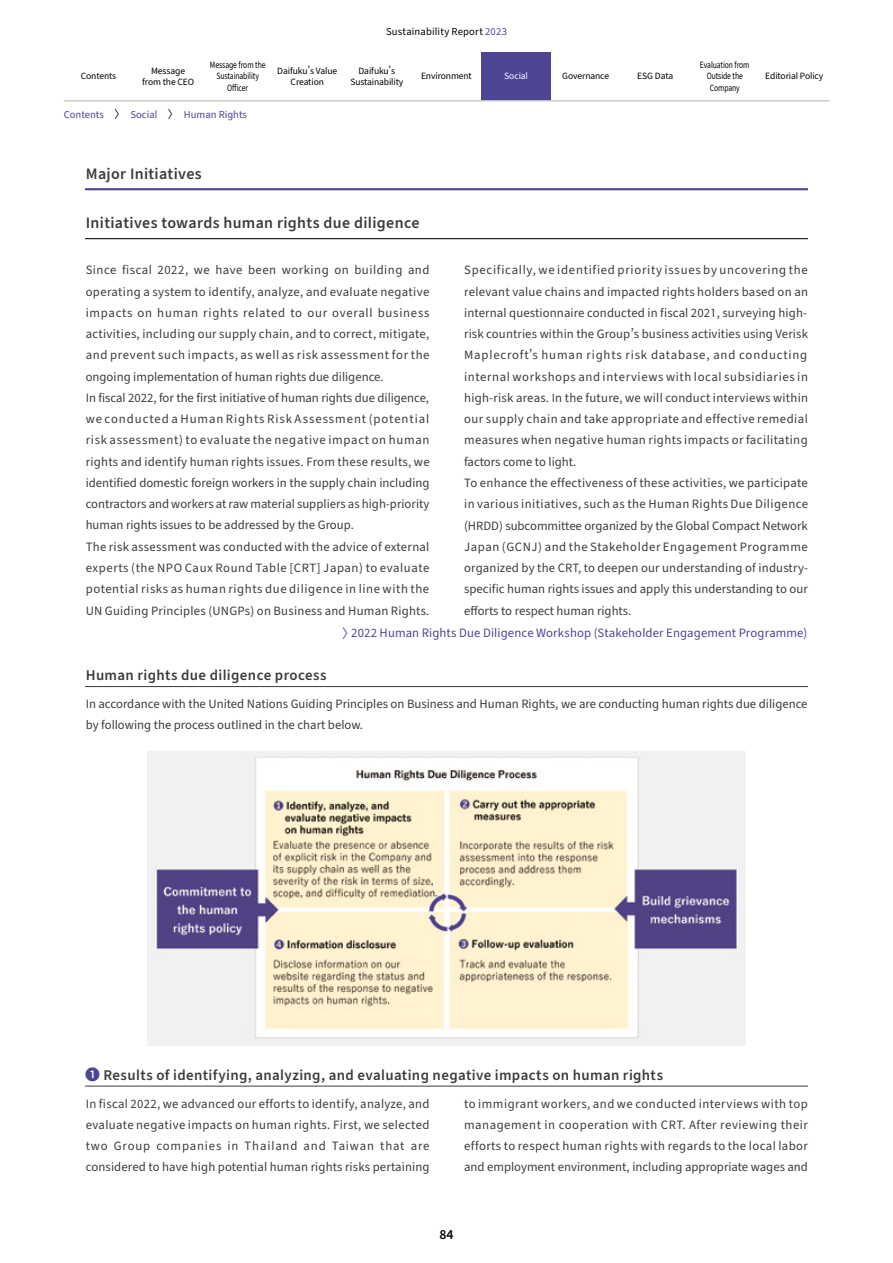
<style>
.page{position:relative;width:893px;height:1263px;background:#fff}
.page>*{position:absolute;margin:0;border:0;box-sizing:border-box;transform-origin:0 0}
.t1{font:600 15.9px "DAIFUKU Sans";letter-spacing:.02em;color:#3e3a39}
.t2{font:600 14.85px "DAIFUKU Sans";letter-spacing:.025em;color:#3e3a39}
.t3{font:600 13.8px "DAIFUKU Sans";color:#000}
.t4{font:12.75px/21.3px "DAIFUKU Sans";letter-spacing:.02em;color:#3e3a39;text-align:justify}
.t5{font:12.75px/21.3px "DAIFUKU Sans";color:#3e3a39}
.t6{font:12.75px "DAIFUKU Sans";letter-spacing:.01em;color:#4d4493}
.t7{font:10.65px "DAIFUKU Sans";color:#4d4493}
.t8{font:10.65px "DAIFUKU Sans";letter-spacing:.015em;color:#000}
.t9{font:9.6px/11.7px "DAIFUKU Sans";letter-spacing:-.015em;color:#000;text-align:center}
.t10{font:9.6px/11.7px "DAIFUKU Sans";letter-spacing:-.015em;color:#000;text-align:center;scale:.8 1}
.t11{font:9.6px "DAIFUKU Sans";letter-spacing:-.01em;color:#fff}
.s1{color:#4d4493}
.s2{font-family:"DAIFUKU Sans JP"}
.s3{font-family:"DAIFUKU Sans JP";color:#000}
.s4{font-family:"DAIFUKU Sans JP";font-weight:500;color:#4d4493}
</style>
<div class="page">
<hr style="left:64px;top:101px;width:765px;height:1px;background:#c9caca">
<hr style="left:85px;top:1086px;width:723px;height:1px;background:#3e3a39">
<hr style="left:85px;top:188px;width:723px;height:2px;background:#4d4493">
<hr style="left:85px;top:238px;width:723px;height:1px;background:#000">
<hr style="left:85px;top:686px;width:723px;height:1px;background:#3e3a39">
<img style="left:148px;top:752px;width:597px;height:294px">
<div style="left:481px;top:52px;width:70px;height:49px;background:#4d4493"></div>
<hr style="left:64px;top:100px;width:765px;height:1px;background:#c9caca">
<p class="t9" style="left:81px;top:71px;width:37px">Contents</p>
<p class="t9" style="left:142px;top:65px;width:54px">Message from the CEO</p>
<p class="t8" style="left:386px;top:25px;width:122px">Sustainability Report <span class="s1">2023</span></p>
<p class="t10" style="left:210px;top:59px;width:71px">Message from the<br>Sustainability<br>Officer</p>
<p class="t9" style="left:277px;top:65px;width:61px">Daifuku<span class="s2">’</span>s Value<br>Creation</p>
<p class="t9" style="left:350px;top:65px;width:55px">Daifuku<span class="s2">’</span>s<br>Sustainability</p>
<p class="t9" style="left:421px;top:71px;width:52px">Environment</p>
<p class="t11" style="left:504px;top:70px;width:25px">Social</p>
<p class="t9" style="left:562px;top:71px;width:48px">Governance</p>
<p class="t9" style="left:637px;top:71px;width:37px">ESG Data</p>
<p class="t7" style="left:64px;top:107px;width:185px">Contents <span class="s3">〉</span> Social <span class="s3">〉</span> Human Rights</p>
<p class="t10" style="left:700px;top:59px;width:64px">Evaluation from<br>Outside the<br>Company</p>
<p class="t9" style="left:765px;top:71px;width:60px">Editorial Policy</p>
<p class="t1" style="left:86px;top:163px;width:117px">Major Initiatives</p>
<p class="t1" style="left:86px;top:212px;width:335px">Initiatives towards human rights due diligence</p>
<p class="t4" style="left:86px;top:260px;width:345px;text-align:left">Since fiscal 2022, we have been working on building and operating a system to identify, analyze, and evaluate negative impacts on human rights related to our overall business activities, including our supply chain, and to correct, mitigate, and prevent such impacts, as well as risk assessment for the ongoing implementation of human rights due diligence.<br>In fiscal 2022, for the first initiative of human rights due diligence, we conducted a Human Rights Risk Assessment (potential risk assessment) to evaluate the negative impact on human rights and identify human rights issues. From these results, we identified domestic foreign workers in the supply chain including contractors and workers at raw material suppliers as high-priority human rights issues to be addressed by the Group.<br>The risk assessment was conducted with the advice of external experts (the NPO Caux Round Table [CRT] Japan) to evaluate potential risks as human rights due diligence in line with the UN Guiding Principles (UNGPs) on Business and Human Rights.</p>
<p class="t4" style="left:464px;top:260px;width:345px;text-align:left">Specifically, we identified priority issues by uncovering the relevant value chains and impacted rights holders based on an internal questionnaire conducted in fiscal 2021, surveying high&shy;risk countries within the Group<span class="s2">’</span>s business activities using Verisk Maplecroft<span class="s2">’</span>s human rights risk database, and conducting internal workshops and interviews with local subsidiaries in high-risk areas. In the future, we will conduct interviews within our supply chain and take appropriate and effective remedial measures when negative human rights impacts or facilitating factors come to light.<br>To enhance the effectiveness of these activities, we participate in various initiatives, such as the Human Rights Due Diligence (HRDD) subcommittee organized by the Global Compact Network Japan (GCNJ) and the Stakeholder Engagement Programme organized by the CRT, to deepen our understanding of industry&shy;specific human rights issues and apply this understanding to our efforts to respect human rights.</p>
<p class="t6" style="left:342px;top:624px;width:467px"><span class="s2">〉</span>2022 Human Rights Due Diligence Workshop (Stakeholder Engagement Programme)</p>
<p class="t2" style="left:86px;top:665px;width:242px">Human rights due diligence process</p>
<p class="t5" style="left:86px;top:693px;width:723px">In accordance with the United Nations Guiding Principles on Business and Human Rights, we are conducting human rights due diligence by following the process outlined in the chart below.</p>
<p class="t2" style="left:85px;top:1065px;width:579px"><span class="s4">❶</span> Results of identifying, analyzing, and evaluating negative impacts on human rights</p>
<p class="t4" style="left:86px;top:1093px;width:345px">In fiscal 2022, we advanced our efforts to identify, analyze, and evaluate negative impacts on human rights. First, we selected two Group companies in Thailand and Taiwan that are considered to have high potential human rights risks pertaining</p>
<p class="t4" style="left:464px;top:1093px;width:345px">to immigrant workers, and we conducted interviews with top management in cooperation with CRT. After reviewing their efforts to respect human rights with regards to the local labor and employment environment, including appropriate wages and</p>
<p class="t3" style="left:439px;top:1225px;width:16px">84</p>
</div>
